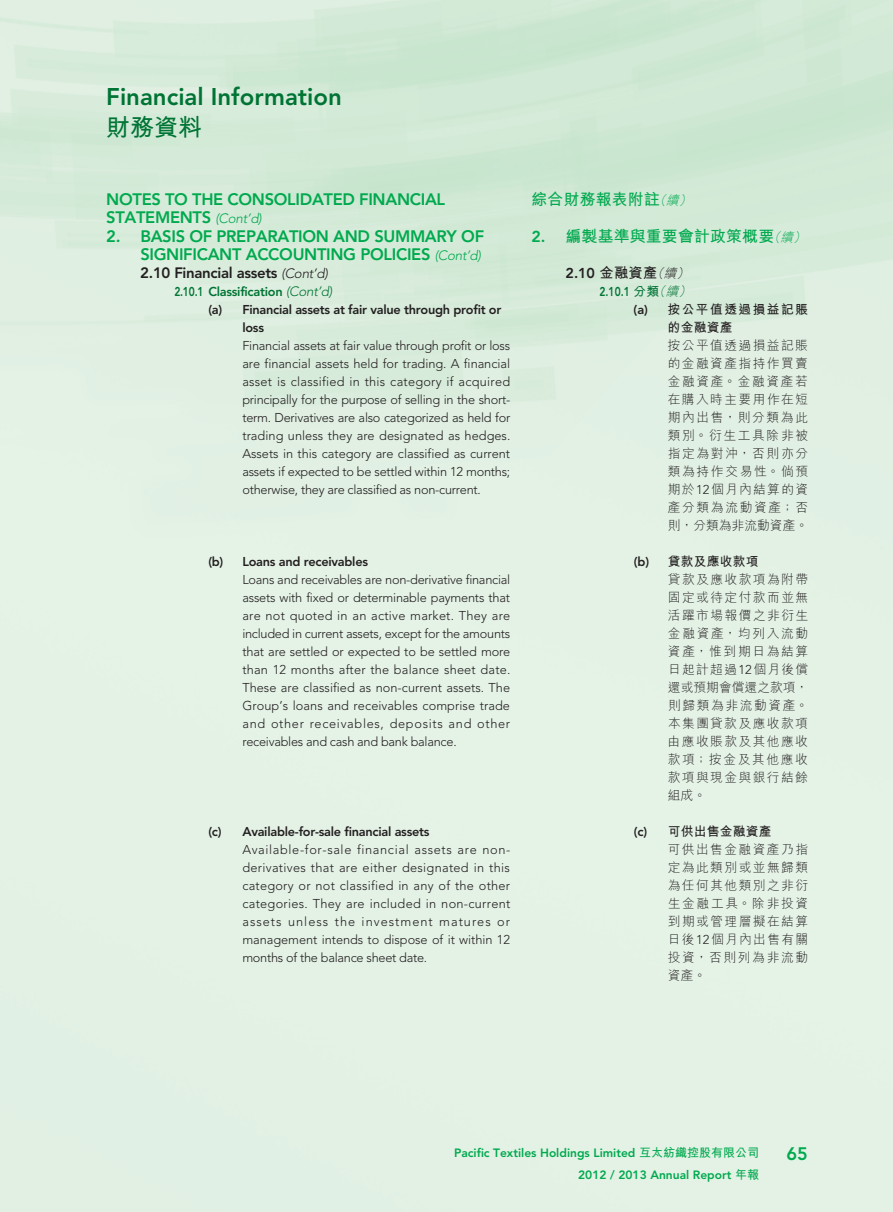
<style>
.page{position:relative;width:893px;height:1212px;background:#fff}
.page>*{position:absolute;margin:0;border:0;box-sizing:border-box;transform-origin:0 0}
.t1{font:800 24px "Avenir LT Std";color:#007434}
.t2{font:700 24px "M Hei HK";color:#007434}
.t3{font:800 18px "Avenir LT Std";color:#00a94e}
.t4{font:800 16.5px/18px "Avenir LT Std";letter-spacing:-.02em;color:#00a94e;text-align:right}
.t5{font:700 15.75px "M Hei HK";letter-spacing:.02em;color:#00a94e}
.t6{font:800 15px "Avenir LT Std";letter-spacing:-.02em;color:#231f20}
.t7{font:800 14.25px "Avenir LT Std";color:#231f20}
.t8{font:italic 300 13.5px "Avenir LT Std";color:#00a94e}
.t9{font:300 12.75px/18px "Avenir LT Std";letter-spacing:-.02em;color:#231f20;text-align:justify}
.t10{font:300 12.75px/18px "M Hei HK";letter-spacing:.11em;color:#231f20}
.t11{font:800 12.75px "Avenir LT Std";letter-spacing:-.02em;color:#231f20}
.t12{font:800 12.75px "Avenir LT Std";letter-spacing:-.02em;color:#007434;scale:.8 1}
.t13{font:700 12.75px/18px "M Hei HK";letter-spacing:.11em;color:#231f20}
.t14{font:800 12px "Avenir LT Std";color:#00a94e}
.s1{font-weight:300;font-style:italic;font-size:12.75px}
.s2{font-weight:300;font-style:italic;font-size:13.5px}
.s3{font-family:"Avenir LT Std";font-weight:800}
.s4{font-family:"M Hei HK";font-weight:700}
.s5{font-family:"M Hei HK";font-weight:300;font-style:italic;font-size:12.75px}
.s6{font-family:"M Hei HK";font-weight:300;font-style:italic}
.s7{font-family:"Avenir LT Std"}
.s8{font-weight:700}
</style>
<div class="page">
<h1 class="t1" style="left:106px;top:82px;width:237px">Financial Information</h1>
<h1 class="t2" style="left:106px;top:110px;width:97px">財務資料</h1>
<p class="t4" style="left:106px;top:190px;width:24px">Notes</p>
<p class="t4" style="left:165px;top:190px;width:39px">to the</p>
<p class="t4" style="left:228px;top:190px;width:23px">Consolidated</p>
<p class="t4" style="left:359px;top:190px;width:20px">Financial</p>
<p class="t5" style="left:531px;top:188px;width:164px">綜合財務報表附註<span class="s1">（續）</span></p>
<p class="t4" style="left:106px;top:208px;width:21px">Statements</p>
<p class="t8" style="left:215px;top:210px;width:48px">(Cont’d)</p>
<p class="t4" style="left:106px;top:227px;width:379px">2. BASIS OF PREPARATION AND SUMMARY OF<br>SIGNIFICANT ACCOUNTING POLICIES <span class="s2">(Cont’d)</span></p>
<p class="t6" style="left:140px;top:264px;width:189px">2.10 Financial assets <span class="s2">(Cont’d)</span></p>
<p class="t12" style="left:174px;top:284px;width:199px">2.10.1 Classification <span class="s2">(Cont’d)</span></p>
<p class="t11" style="left:208px;top:302px;width:295px">(a) Financial assets at fair value through profit or</p>
<p class="t11" style="left:242px;top:320px;width:23px">loss</p>
<p class="t9" style="left:242px;top:336px;width:270px">Financial assets at fair value through profit or loss are financial assets held for trading. A financial asset is classified in this category if acquired principally for the purpose of selling in the short&shy;term. Derivatives are also categorized as held for trading unless they are designated as hedges.<br>Assets in this category are classified as current assets if expected to be settled within 12 months; otherwise, they are classified as non-current.</p>
<p class="t5" style="left:531px;top:225px;width:279px"><span class="s3">2.</span> 編製基準與重要會計政策概要<span class="s1">（續）</span></p>
<p class="t7" style="left:566px;top:265px;width:128px">2.10 <span class="s4">金融資產</span><span class="s5">（續）</span></p>
<p class="t12" style="left:600px;top:284px;width:119px">2.10.1 <span class="s4">分類</span><span class="s6">（續）</span></p>
<p class="t13" style="left:668px;top:299px;width:142px;text-indent:-34px"><span class="s3">(a)</span> 按公平值透過損益記賬的金融資產</p>
<p class="t10" style="left:668px;top:336px;width:142px;text-align:justify">按公平值透過損益記賬的金融資產指持作買賣金融資產。金融資產若在購入時主要用作在短期內出售，則分類為此類別。衍生工具除非被指定為對沖，否則亦分類為持作交易性。倘預期於<span class="s7">12</span>個月內結算的資產分類為流動資產；否則，分類為非流動資產。</p>
<p class="t10" style="left:668px;top:552px;width:142px;text-indent:-34px"><span class="s3">(b)</span> <span class="s8">貸款及應收款項<br></span>貸款及應收款項為附帶固定或待定付款而並無活躍市場報價之非衍生金融資產，均列入流動資產，惟到期日為結算日起計超過<span class="s7">12</span>個月後償還或預期會償還之款項，則歸類為非流動資產。本集團貸款及應收款項由應收賬款及其他應收款項；按金及其他應收款項與現金與銀行結餘組成。</p>
<p class="t10" style="left:668px;top:822px;width:142px;text-indent:-34px"><span class="s3">(c)</span> <span class="s8">可供出售金融資產<br></span>可供出售金融資產乃指定為此類別或並無歸類為任何其他類別之非衍生金融工具。除非投資到期或管理層擬在結算日後<span class="s7">12</span>個月內出售有關投資，否則列為非流動資產。</p>
<p class="t11" style="left:208px;top:554px;width:161px">(b) Loans and receivables</p>
<p class="t9" style="left:242px;top:570px;width:269px">Loans and receivables are non-derivative financial assets with fixed or determinable payments that are not quoted in an active market. They are included in current assets, except for the amounts that are settled or expected to be settled more than 12 months after the balance sheet date.<br>These are classified as non-current assets. The Group’s loans and receivables comprise trade and other receivables, deposits and other receivables and cash and bank balance.</p>
<p class="t11" style="left:208px;top:824px;width:223px">(c) Available-for-sale financial assets</p>
<p class="t9" style="left:242px;top:840px;width:269px">Available-for-sale financial assets are non&shy;derivatives that are either designated in this category or not classified in any of the other categories. They are included in non-current assets unless the investment matures or management intends to dispose of it within 12 months of the balance sheet date.</p>
<p class="t14" style="left:454px;top:1145px;width:306px">Pacific Textiles Holdings Limited <span class="s4">互太紡織控股有限公司</span></p>
<h2 class="t3" style="left:787px;top:1143px;width:23px">65</h2>
<p class="t14" style="left:578px;top:1168px;width:182px">2012 / 2013 Annual Report <span class="s4">年報</span></p>
</div>
